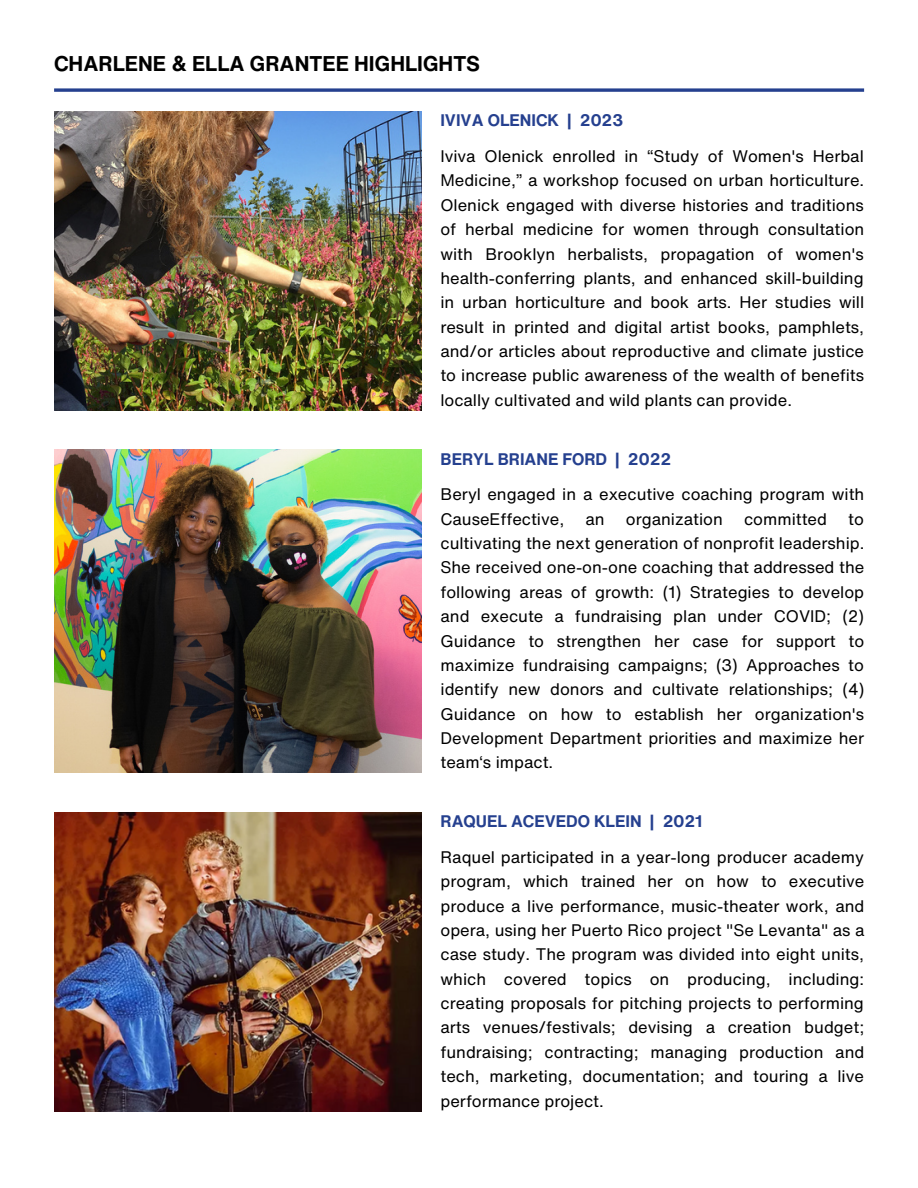
<style>
.page{position:relative;width:918px;height:1188px;background:#fff}
.page>*{position:absolute;margin:0;border:0;box-sizing:border-box;transform-origin:0 0}
.t1{font:700 21px "Helvetica Now Text";color:#000}
.t2{font:16.5px/24.5px "Helvetica Now Text";color:#000;text-align:justify}
.t3{font:700 16.5px "Helvetica Now Text";color:#25408f}
</style>
<div class="page">
<svg style="left:54px;top:88px;width:810px;height:4px;background:#465da0"></svg>
<img style="left:54px;top:450px;width:368px;height:323px">
<img style="left:54px;top:812px;width:368px;height:299px">
<img style="left:54px;top:111px;width:368px;height:300px">
<p class="t1" style="left:54px;top:52px;width:428px">CHARLENE &amp; ELLA GRANTEE HIGHLIGHTS</p>
<p class="t3" style="left:440px;top:112px;width:185px">IVIVA OLENICK | 2023</p>
<p class="t2" style="left:440px;top:144px;width:425px">Iviva Olenick enrolled in “Study of Women's Herbal Medicine,” a workshop focused on urban horticulture.<br>Olenick engaged with diverse histories and traditions of herbal medicine for women through consultation with Brooklyn herbalists, propagation of women's health-conferring plants, and enhanced skill-building in urban horticulture and book arts. Her studies will result in printed and digital artist books, pamphlets, and/or articles about reproductive and climate justice to increase public awareness of the wealth of benefits locally cultivated and wild plants can provide.</p>
<p class="t3" style="left:441px;top:450px;width:232px">BERYL BRIANE FORD | 2022</p>
<p class="t2" style="left:441px;top:482px;width:425px">Beryl engaged in a executive coaching program with<br>CauseEffective,</p>
<p class="t2" style="left:586px;top:506px;width:21px">an</p>
<p class="t2" style="left:626px;top:506px;width:99px">organization</p>
<p class="t2" style="left:744px;top:506px;width:84px">committed</p>
<p class="t2" style="left:441px;top:506px;width:425px;text-indent:408px">to cultivating the next generation of nonprofit leadership.<br>She received one-on-one coaching that addressed the following areas of growth: (1) Strategies to develop and execute a fundraising plan under COVID; (2)<br>Guidance to strengthen her case for support to maximize fundraising campaigns; (3) Approaches to identify new donors and cultivate relationships; (4)<br>Guidance on how to establish her organization's Development Department priorities and maximize her team‘s impact.</p>
<p class="t3" style="left:441px;top:813px;width:264px">RAQUEL ACEVEDO KLEIN | 2021</p>
<p class="t2" style="left:441px;top:844px;width:425px">Raquel participated in a year-long producer academy program, which trained her on how to executive produce a live performance, music-theater work, and opera, using her Puerto Rico project "Se Levanta" as a case study. The program was divided into eight units, which covered topics on producing, including: creating proposals for pitching projects to performing arts venues/festivals; devising a creation budget; fundraising; contracting; managing production and tech, marketing, documentation; and touring a live performance project.</p>
</div>
